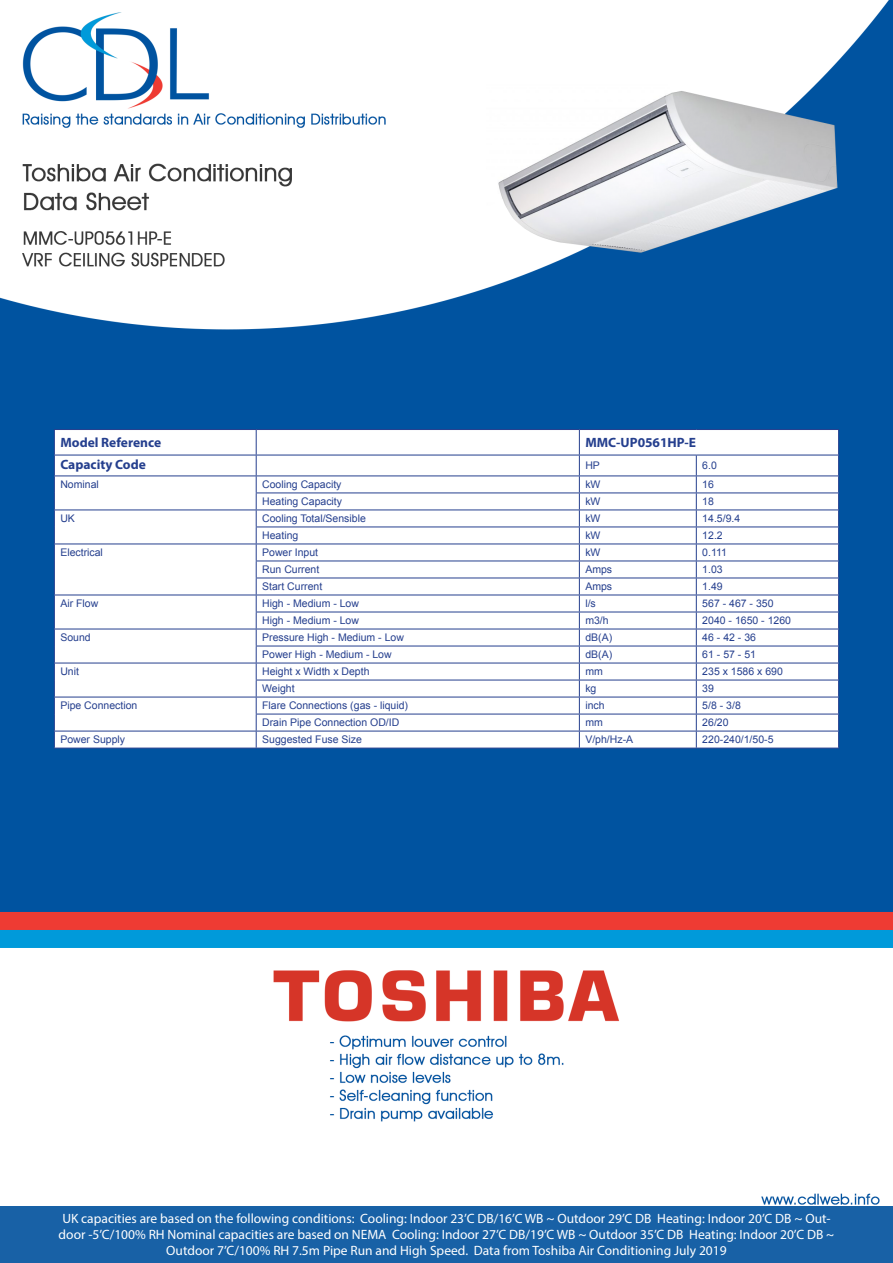
<style>
.page{position:relative;width:893px;height:1263px;background:#fff}
.page>*{position:absolute;margin:0;border:0;box-sizing:border-box;transform-origin:0 0}
.t1{font:13.5px/16.2px "Myriad Pro";color:#fff;text-align:center}
.t2{font:700 13.5px "Myriad Pro";color:#253f8e}
.t3{font:10.5px "Arial";color:#253f8e}
</style>
<div class="page">
<img style="left:0;top:0;width:893px;height:1205px">
<svg style="left:54px;top:429px;width:785px;height:319px"></svg>
<hr style="left:54px;top:748px;width:202px;height:1px;background:#253f8e">
<hr style="left:256px;top:748px;width:323px;height:1px;background:#253f8e">
<hr style="left:579px;top:748px;width:117px;height:1px;background:#253f8e">
<hr style="left:696px;top:748px;width:143px;height:1px;background:#253f8e">
<div style="left:0;top:1206px;width:893px;height:57px;background:#1861a6"></div>
<p class="t2" style="left:60px;top:434px;width:102px">Model Reference</p>
<p class="t2" style="left:585px;top:434px;width:112px">MMC-UP0561HP-E</p>
<p class="t2" style="left:60px;top:456px;width:87px">Capacity Code</p>
<p class="t3" style="left:585px;top:459px;width:16px">HP</p>
<p class="t3" style="left:702px;top:459px;width:16px">6.0</p>
<p class="t3" style="left:60px;top:477px;width:40px">Nominal</p>
<p class="t3" style="left:262px;top:478px;width:81px">Cooling Capacity</p>
<p class="t3" style="left:585px;top:478px;width:17px">kW</p>
<p class="t3" style="left:702px;top:478px;width:13px">16</p>
<p class="t3" style="left:262px;top:495px;width:81px">Heating Capacity</p>
<p class="t3" style="left:585px;top:495px;width:17px">kW</p>
<p class="t3" style="left:702px;top:495px;width:13px">18</p>
<p class="t3" style="left:60px;top:511px;width:16px">UK</p>
<p class="t3" style="left:262px;top:512px;width:105px">Cooling Total/Sensible</p>
<p class="t3" style="left:585px;top:512px;width:17px">kW</p>
<p class="t3" style="left:702px;top:512px;width:39px">14.5/9.4</p>
<p class="t3" style="left:262px;top:529px;width:38px">Heating</p>
<p class="t3" style="left:585px;top:529px;width:17px">kW</p>
<p class="t3" style="left:702px;top:529px;width:22px">12.2</p>
<p class="t3" style="left:60px;top:545px;width:44px">Electrical</p>
<p class="t3" style="left:262px;top:546px;width:58px">Power Input</p>
<p class="t3" style="left:585px;top:546px;width:17px">kW</p>
<p class="t3" style="left:702px;top:546px;width:26px">0.111</p>
<p class="t3" style="left:262px;top:563px;width:59px">Run Current</p>
<p class="t3" style="left:585px;top:563px;width:28px">Amps</p>
<p class="t3" style="left:702px;top:563px;width:22px">1.03</p>
<p class="t3" style="left:262px;top:580px;width:62px">Start Current</p>
<p class="t3" style="left:585px;top:580px;width:28px">Amps</p>
<p class="t3" style="left:702px;top:580px;width:22px">1.49</p>
<p class="t3" style="left:60px;top:596px;width:39px">Air Flow</p>
<p class="t3" style="left:262px;top:597px;width:98px">High - Medium - Low</p>
<p class="t3" style="left:585px;top:597px;width:12px">l/s</p>
<p class="t3" style="left:702px;top:597px;width:73px">567 - 467 - 350</p>
<p class="t3" style="left:262px;top:614px;width:98px">High - Medium - Low</p>
<p class="t3" style="left:585px;top:614px;width:25px">m3/h</p>
<p class="t3" style="left:702px;top:614px;width:90px">2040 - 1650 - 1260</p>
<p class="t3" style="left:60px;top:630px;width:32px">Sound</p>
<p class="t3" style="left:262px;top:631px;width:143px">Pressure High - Medium - Low</p>
<p class="t3" style="left:585px;top:631px;width:28px">dB(A)</p>
<p class="t3" style="left:702px;top:631px;width:55px">46 - 42 - 36</p>
<p class="t3" style="left:262px;top:648px;width:131px">Power High - Medium - Low</p>
<p class="t3" style="left:585px;top:648px;width:28px">dB(A)</p>
<p class="t3" style="left:702px;top:648px;width:55px">61 - 57 - 51</p>
<p class="t3" style="left:60px;top:664px;width:20px">Unit</p>
<p class="t3" style="left:262px;top:665px;width:109px">Height x Width x Depth</p>
<p class="t3" style="left:585px;top:665px;width:19px">mm</p>
<p class="t3" style="left:702px;top:665px;width:82px">235 x 1586 x 690</p>
<p class="t3" style="left:262px;top:682px;width:34px">Weight</p>
<p class="t3" style="left:585px;top:682px;width:13px">kg</p>
<p class="t3" style="left:702px;top:682px;width:13px">39</p>
<p class="t3" style="left:60px;top:698px;width:79px">Pipe Connection</p>
<p class="t3" style="left:262px;top:699px;width:147px">Flare Connections (gas - liquid)</p>
<p class="t3" style="left:585px;top:699px;width:21px">inch</p>
<p class="t3" style="left:702px;top:699px;width:40px">5/8 - 3/8</p>
<p class="t3" style="left:262px;top:716px;width:139px">Drain Pipe Connection OD/ID</p>
<p class="t3" style="left:585px;top:716px;width:19px">mm</p>
<p class="t3" style="left:702px;top:716px;width:28px">26/20</p>
<p class="t3" style="left:60px;top:732px;width:66px">Power Supply</p>
<p class="t3" style="left:262px;top:733px;width:101px">Suggested Fuse Size</p>
<p class="t3" style="left:585px;top:733px;width:49px">V/ph/Hz-A</p>
<p class="t3" style="left:702px;top:733px;width:73px">220-240/1/50-5</p>
<p class="t1" style="left:59px;top:1210px;width:777px">UK capacities are based on the following conditions: Cooling: Indoor 23’C DB/16’C WB ~ Outdoor 29’C DB Heating: Indoor 20’C DB ~ Out&shy;door -5’C/100% RH Nominal capacities are based on NEMA Cooling: Indoor 27’C DB/19’C WB ~ Outdoor 35’C DB Heating: Indoor 20’C DB ~<br>Outdoor 7’C/100% RH 7.5m Pipe Run and High Speed. Data from Toshiba Air Conditioning July 2019</p>
</div>
